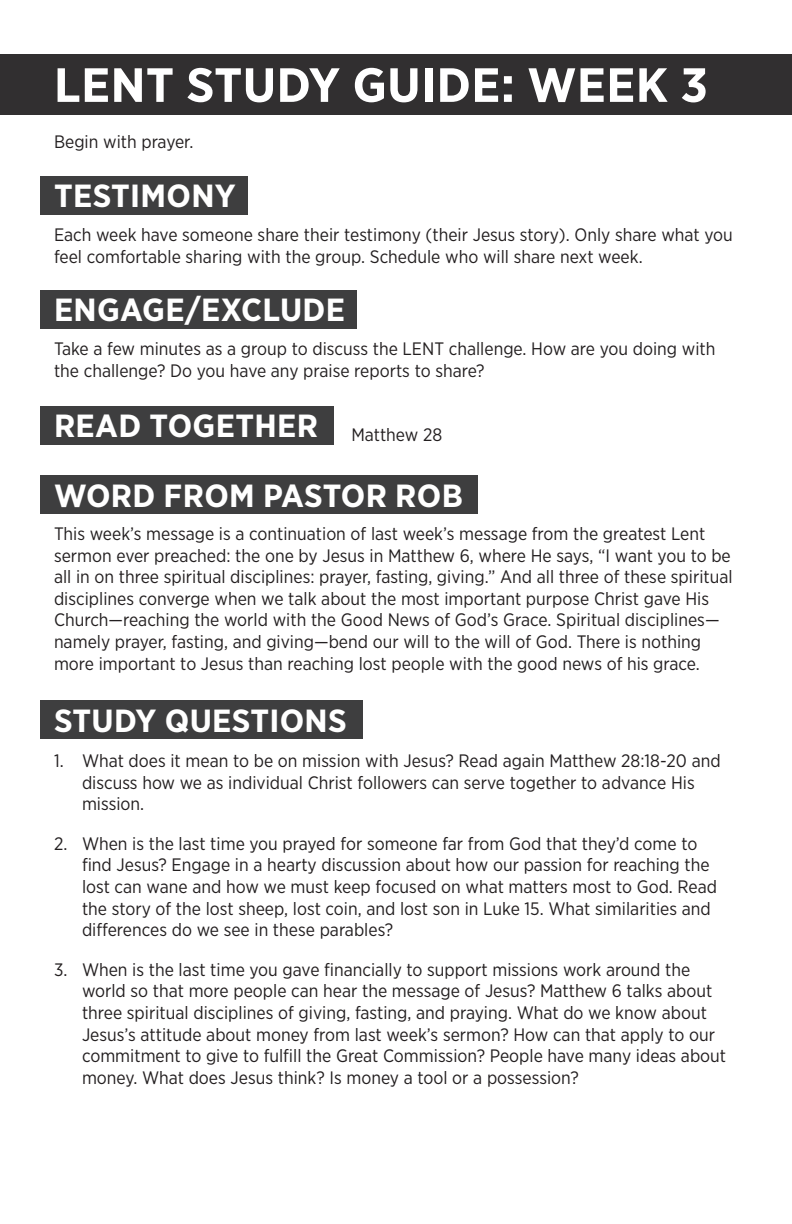
<style>
.page{position:relative;width:792px;height:1224px;background:#fff}
.page>*{position:absolute;margin:0;border:0;box-sizing:border-box;transform-origin:0 0}
.t1{font:700 48px "Gotham Narrow";letter-spacing:.01em;color:#fff;scale:1.06 1}
.t2{font:700 32px "Gotham Narrow";letter-spacing:.01em;color:#fff;scale:1.06 1}
.t3{font:18px/21.6px "Gotham Narrow";color:#231f20}
</style>
<div class="page">
<div style="left:0;top:54px;width:792px;height:61px;background:#312f30"></div>
<div style="left:40px;top:176px;width:208px;height:38px;background:#3e3e3f"></div>
<div style="left:40px;top:290px;width:317px;height:38px;background:#3e3e3f"></div>
<div style="left:40px;top:406px;width:294px;height:38px;background:#3e3e3f"></div>
<div style="left:40px;top:476px;width:438px;height:38px;background:#3e3e3f"></div>
<div style="left:40px;top:701px;width:323px;height:38px;background:#3e3e3f"></div>
<p class="t1" style="left:54px;top:54px;width:618px">LENT STUDY GUIDE: WEEK 3</p>
<p class="t3" style="left:54px;top:130px;width:141px">Begin with prayer.</p>
<p class="t2" style="left:54px;top:175px;width:173px">TESTIMONY</p>
<p class="t3" style="left:54px;top:223px;width:680px">Each week have someone share their testimony (their Jesus story). Only share what you feel comfortable sharing with the group. Schedule who will share next week.</p>
<p class="t2" style="left:54px;top:289px;width:276px">ENGAGE/EXCLUDE</p>
<p class="t3" style="left:54px;top:337px;width:663px">Take a few minutes as a group to discuss the LENT challenge. How are you doing with the challenge? Do you have any praise reports to share?</p>
<p class="t2" style="left:54px;top:405px;width:251px">READ TOGETHER</p>
<p class="t3" style="left:351px;top:424px;width:92px">Matthew 28</p>
<p class="t2" style="left:54px;top:475px;width:387px">WORD FROM PASTOR ROB</p>
<p class="t3" style="left:54px;top:522px;width:680px">This week’s message is a continuation of last week’s message from the greatest Lent sermon ever preached: the one by Jesus in Matthew 6, where He says, “I want you to be all in on three spiritual disciplines: prayer, fasting, giving.” And all three of these spiritual disciplines converge when we talk about the most important purpose Christ gave His Church—reaching the world with the Good News of God’s Grace. Spiritual disciplines— namely prayer, fasting, and giving—bend our will to the will of God. There is nothing more important to Jesus than reaching lost people with the good news of his grace.</p>
<p class="t2" style="left:54px;top:700px;width:278px">STUDY QUESTIONS</p>
<p class="t3" style="left:82px;top:750px;width:640px;text-indent:-28px">1. What does it mean to be on mission with Jesus? Read again Matthew 28:18-20 and discuss how we as individual Christ followers can serve together to advance His mission.</p>
<p class="t3" style="left:82px;top:832px;width:637px;text-indent:-28px">2. When is the last time you prayed for someone far from God that they’d come to find Jesus? Engage in a hearty discussion about how our passion for reaching the lost can wane and how we must keep focused on what matters most to God. Read the story of the lost sheep, lost coin, and lost son in Luke 15. What similarities and differences do we see in these parables?</p>
<p class="t3" style="left:82px;top:958px;width:646px;text-indent:-28px">3. When is the last time you gave financially to support missions work around the world so that more people can hear the message of Jesus? Matthew 6 talks about three spiritual disciplines of giving, fasting, and praying. What do we know about Jesus’s attitude about money from last week’s sermon? How can that apply to our commitment to give to fulfill the Great Commission? People have many ideas about money. What does Jesus think? Is money a tool or a possession?</p>
</div>
